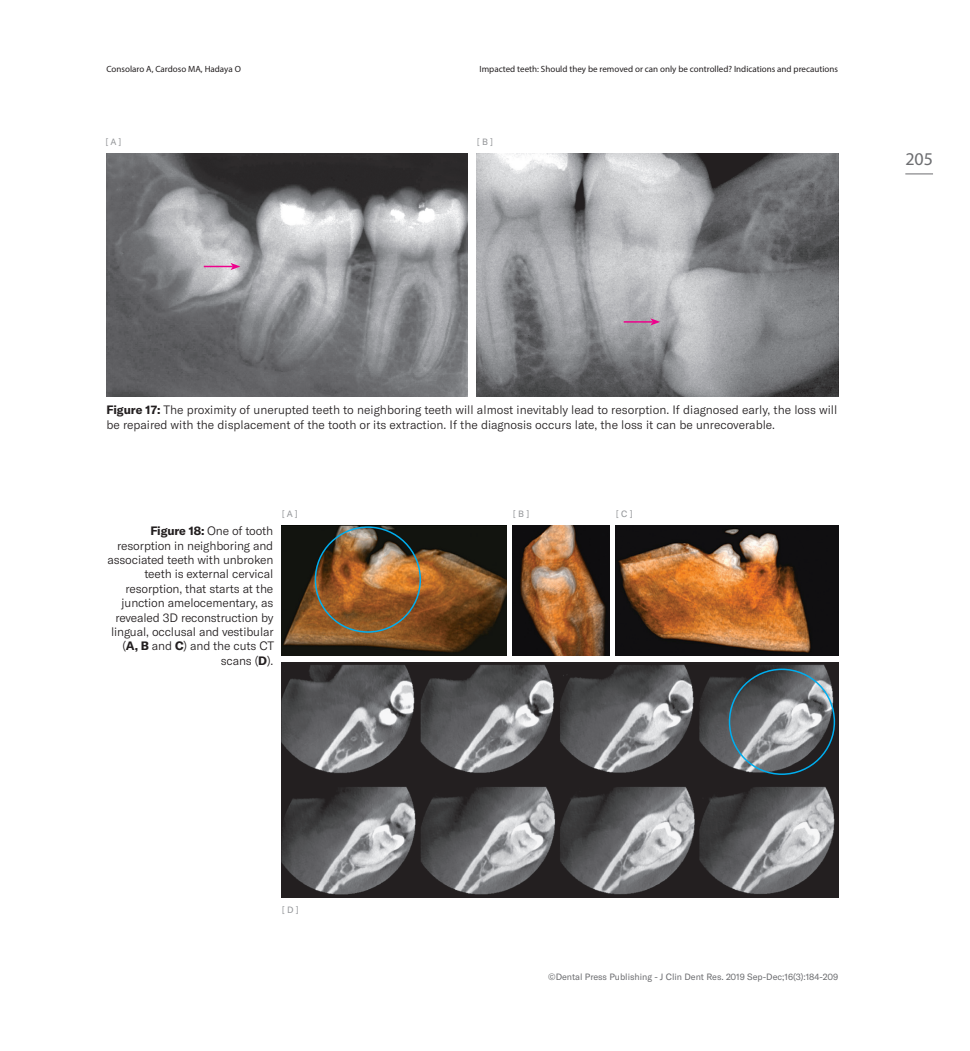
<style>
.page{position:relative;width:970px;height:1051px;background:#fff}
.page>*{position:absolute;margin:0;border:0;box-sizing:border-box;transform-origin:0 0}
.t1{font:18px "Myriad Pro";color:#6c6d70}
.t2{font:300 12px/14.4px "GT America";letter-spacing:-.01em;color:#231f20}
.t3{font:9px "Myriad Pro";color:#231f20}
.t4{font:9px "GT America";color:#6c6d70}
.t5{font:9px "GT America";color:#939598}
.s1{font-weight:700}
</style>
<div class="page">
<svg style="left:905px;top:173px;width:28px;height:1px"></svg>
<img style="left:106px;top:153px;width:362px;height:243px">
<img style="left:476px;top:153px;width:362px;height:243px">
<img style="left:281px;top:525px;width:225px;height:130px">
<img style="left:513px;top:525px;width:96px;height:130px">
<img style="left:615px;top:525px;width:223px;height:130px">
<img style="left:281px;top:662px;width:557px;height:235px">
<svg style="left:204px;top:263px;width:36px;height:7px"></svg>
<svg style="left:623px;top:318px;width:37px;height:7px"></svg>
<div style="left:314px;top:526px;width:107px;height:106px;border:2px solid #00aeef;border-radius:50%"></div>
<div style="left:728px;top:668px;width:107px;height:106px;border:2px solid #00aeef;border-radius:50%"></div>
<p class="t3" style="left:106px;top:63px;width:136px">Consolaro A, Cardoso MA, Hadaya O</p>
<p class="t5" style="left:105px;top:136px;width:18px">[ A ]</p>
<p class="t3" style="left:479px;top:63px;width:360px">Impacted teeth: Should they be removed or can only be controlled? Indications and precautions</p>
<p class="t5" style="left:476px;top:136px;width:18px">[ B ]</p>
<h1 class="t1" style="left:905px;top:148px;width:29px">205</h1>
<p class="t2" style="left:106px;top:403px;width:732px"><span class="s1">Figure 17:</span> The proximity of unerupted teeth to neighboring teeth will almost inevitably lead to resorption. If diagnosed early, the loss will be repaired with the displacement of the tooth or its extraction. If the diagnosis occurs late, the loss it can be unrecoverable.</p>
<p class="t2" style="left:107px;top:523px;width:168px;text-align:right"><span class="s1">Figure 18:</span> One of tooth resorption in neighboring and associated teeth with unbroken teeth is external cervical resorption, that starts at the junction amelocementary, as revealed 3D reconstruction by lingual, occlusal and vestibular (<span class="s1">A, B</span> and <span class="s1">C</span>) and the cuts CT scans (<span class="s1">D</span>).</p>
<p class="t5" style="left:282px;top:508px;width:18px">[ A ]</p>
<p class="t5" style="left:282px;top:904px;width:19px">[ D ]</p>
<p class="t5" style="left:513px;top:508px;width:18px">[ B ]</p>
<p class="t5" style="left:615px;top:508px;width:18px">[ C ]</p>
<p class="t4" style="left:548px;top:971px;width:291px">©Dental Press Publishing - J Clin Dent Res. 2019 Sep-Dec;16(3):184-209</p>
</div>
